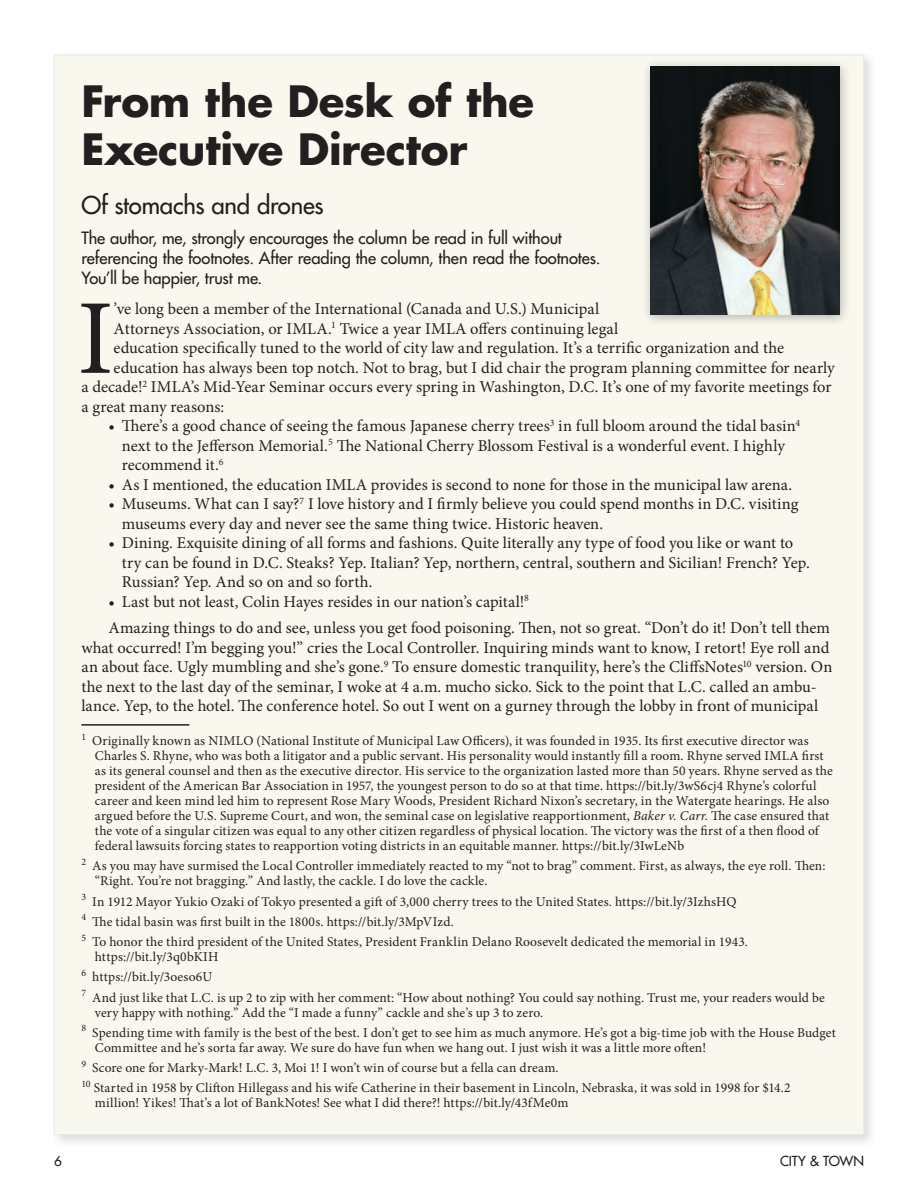
<style>
.page{position:relative;width:918px;height:1188px;background:#fff}
.page>*{position:absolute;margin:0;border:0;box-sizing:border-box;transform-origin:0 0}
.t1{font:106.5px "Minion Pro";color:#231f20}
.t2{font:700 42px/48px "Futura LT Pro";letter-spacing:-.005em;color:#231f20}
.t3{font:500 24px "Futura LT Pro";letter-spacing:-.01em;color:#231f20}
.t4{font:16.5px/19.5px "Minion Pro";color:#231f20}
.t5{font:500 16.5px/19.8px "Futura LT Pro";letter-spacing:-.005em;color:#231f20}
.t6{font:13.5px/15px "Minion Pro";letter-spacing:.01em;color:#231f20}
.t7{font:500 13.5px "Futura LT Pro";letter-spacing:-.01em;color:#231f20}
.s1{font-style:italic}
</style>
<div class="page">
<div style="left:50px;top:51px;width:827px;height:1097px;background:#231f20;opacity:.15"></div>
<div style="left:54px;top:55px;width:810px;height:1080px;background:#f8f8ee"></div>
<hr style="left:81px;top:724px;width:108px;height:2px;background:#231f20">
<div style="left:640px;top:58px;width:212px;height:270px;background:#231f20;opacity:.33"></div>
<img style="left:651px;top:67px;width:189px;height:247px">
<h2 class="t2" style="left:81px;top:76px;width:454px">From the Desk of the<br>Executive Director</h2>
<h3 class="t3" style="left:81px;top:187px;width:244px">Of stomachs and drones</h3>
<p class="t5" style="left:81px;top:228px;width:521px">The author, me, strongly encourages the column be read in full without referencing the footnotes. After reading the column, then read the footnotes.<br>You’ll be happier, trust me.</p>
<h1 class="t1" style="left:77px;top:268px;width:38px">I</h1>
<p class="t4" style="left:114px;top:299px;width:487px">’ve long been a member of the International (Canada and U.S.) Municipal</p>
<p class="t4" style="left:114px;top:319px;width:506px">Attorneys Association, or IMLA.<sup>1</sup> Twice a year IMLA offers continuing legal</p>
<p class="t4" style="left:114px;top:338px;width:672px">education specifically tuned to the world of city law and regulation. It’s a terrific organization and the</p>
<p class="t4" style="left:114px;top:358px;width:723px">education has always been top notch. Not to brag, but I did chair the program planning committee for nearly</p>
<p class="t4" style="left:81px;top:377px;width:752px">a decade!<sup>2</sup> IMLA’s Mid-Year Seminar occurs every spring in Washington, D.C. It’s one of my favorite meetings for</p>
<p class="t4" style="left:81px;top:397px;width:144px">a great many reasons:</p>
<p class="t4" style="left:122px;top:416px;width:680px;text-indent:-14px">• There’s a good chance of seeing the famous Japanese cherry trees<sup>3</sup> in full bloom around the tidal basin<sup>4 </sup>next to the Jefferson Memorial.<sup>5</sup> The National Cherry Blossom Festival is a wonderful event. I highly recommend it.<sup>6</sup></p>
<p class="t4" style="left:108px;top:475px;width:685px">• As I mentioned, the education IMLA provides is second to none for those in the municipal law arena.</p>
<p class="t4" style="left:122px;top:494px;width:678px;text-indent:-13px">• Museums. What can I say?<sup>7</sup> I love history and I firmly believe you could spend months in D.C. visiting museums every day and never see the same thing twice. Historic heaven.</p>
<p class="t4" style="left:122px;top:533px;width:689px;text-indent:-13px">• Dining. Exquisite dining of all forms and fashions. Quite literally any type of food you like or want to try can be found in D.C. Steaks? Yep. Italian? Yep, northern, central, southern and Sicilian! French? Yep.<br>Russian? Yep. And so on and so forth.</p>
<p class="t4" style="left:108px;top:589px;width:723px;line-height:26.2px">• Last but not least, Colin Hayes resides in our nation’s capital!<sup>8<br></sup>Amazing things to do and see, unless you get food poisoning. Then, not so great. “Don’t do it! Don’t tell them</p>
<p class="t4" style="left:81px;top:638px;width:752px">what occurred! I’m begging you!” cries the Local Controller. Inquiring minds want to know, I retort! Eye roll and an about face. Ugly mumbling and she’s gone.<sup>9</sup> To ensure domestic tranquility, here’s the CliffsNotes<sup>10</sup> version. On the next to the last day of the seminar, I woke at 4 a.m. mucho sicko. Sick to the point that L.C. called an ambu&shy;lance. Yep, to the hotel. The conference hotel. So out I went on a gurney through the lobby in front of municipal</p>
<p class="t6" style="left:95px;top:733px;width:740px;text-indent:-13px"><sup>1</sup> Originally known as NIMLO (National Institute of Municipal Law Officers), it was founded in 1935. Its first executive director was Charles S. Rhyne, who was both a litigator and a public servant. His personality would instantly fill a room. Rhyne served IMLA first as its general counsel and then as the executive director. His service to the organization lasted more than 50 years. Rhyne served as the president of the American Bar Association in 1957, the youngest person to do so at that time. https://bit.ly/3wS6cj4 Rhyne’s colorful career and keen mind led him to represent Rose Mary Woods, President Richard Nixon’s secretary, in the Watergate hearings. He also argued before the U.S. Supreme Court, and won, the seminal case on legislative reapportionment, <span class="s1">Baker v. Carr</span>. The case ensured that the vote of a singular citizen was equal to any other citizen regardless of physical location. The victory was the first of a then flood of federal lawsuits forcing states to reapportion voting districts in an equitable manner. https://bit.ly/3IwLeNb</p>
<p class="t6" style="left:95px;top:859px;width:732px;text-indent:-14px"><sup>2</sup> As you may have surmised the Local Controller immediately reacted to my “not to brag” comment. First, as always, the eye roll. Then: “Right. You’re not bragging.” And lastly, the cackle. I do love the cackle.</p>
<p class="t6" style="left:81px;top:891px;width:668px;line-height:20.2px"><sup>3</sup> In 1912 Mayor Yukio Ozaki of Tokyo presented a gift of 3,000 cherry trees to the United States. https://bit.ly/3IzhsHQ<br><sup>4</sup> The tidal basin was first built in the 1800s. https://bit.ly/3MpVIzd.<br><sup>5</sup> To honor the third president of the United States, President Franklin Delano Roosevelt dedicated the memorial in 1943.</p>
<p class="t6" style="left:81px;top:947px;width:745px;line-height:20.2px;text-indent:14px">https://bit.ly/3q0bKIH<br><sup>6</sup> https://bit.ly/3oeso6U<br><sup>7</sup> And just like that L.C. is up 2 to zip with her comment: “How about nothing? You could say nothing. Trust me, your readers would be</p>
<p class="t6" style="left:81px;top:1002px;width:756px;line-height:20.2px;text-indent:14px">very happy with nothing.” Add the “I made a funny” cackle and she’s up 3 to zero.<br><sup>8</sup> Spending time with family is the best of the best. I don’t get to see him as much anymore. He’s got a big-time job with the House Budget</p>
<p class="t6" style="left:81px;top:1037px;width:711px;line-height:20.2px;text-indent:14px">Committee and he’s sorta far away. We sure do have fun when we hang out. I just wish it was a little more often!<br><sup>9</sup> Score one for Marky-Mark! L.C. 3, Moi 1! I won’t win of course but a fella can dream.<br><sup>10</sup> Started in 1958 by Clifton Hillegass and his wife Catherine in their basement in Lincoln, Nebraska, it was sold in 1998 for $14.2</p>
<p class="t6" style="left:95px;top:1096px;width:475px">million! Yikes! That’s a lot of BankNotes! See what I did there?! https://bit.ly/43fMe0m</p>
<p class="t7" style="left:54px;top:1151px;width:9px">6</p>
<p class="t7" style="left:780px;top:1151px;width:85px">CITY &amp; TOWN</p>
</div>
